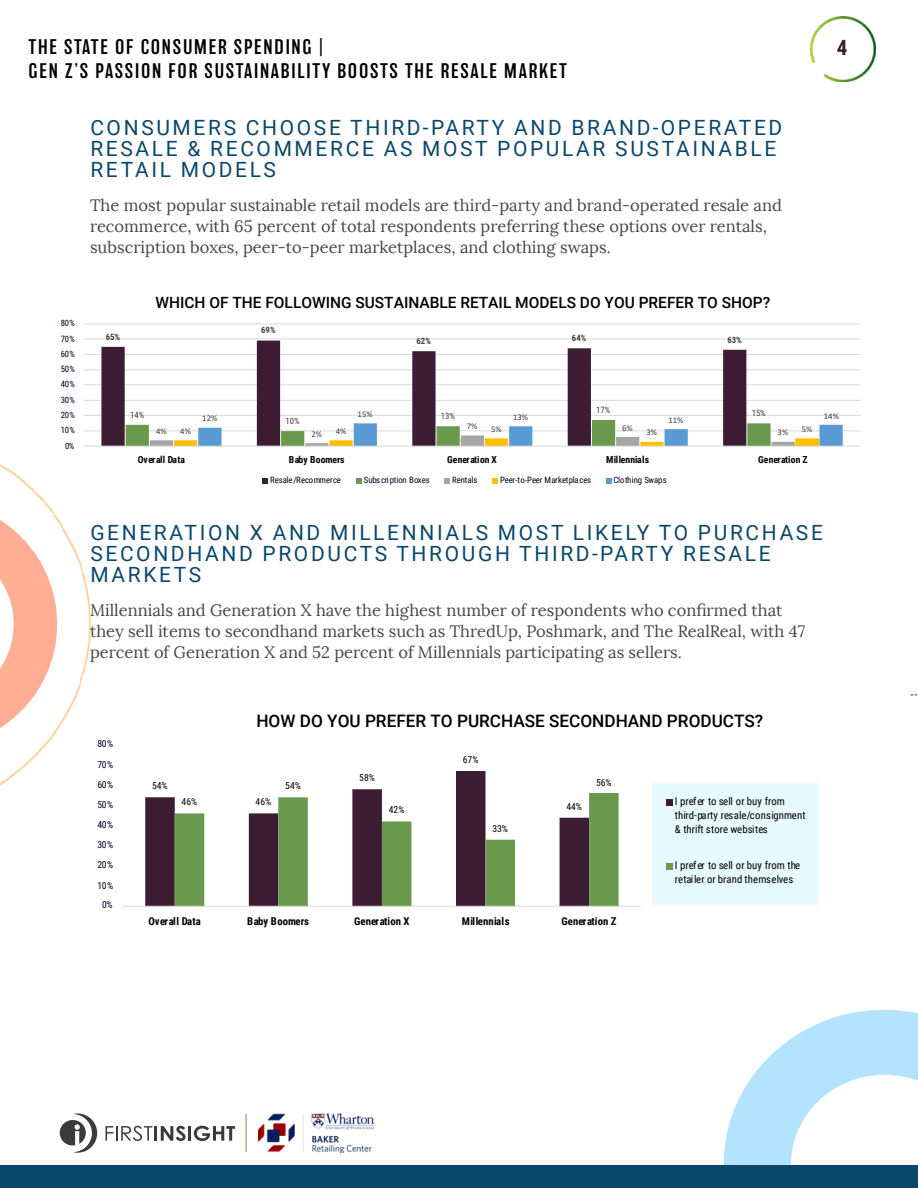
<style>
.page{position:relative;width:918px;height:1188px;background:#fff}
.page>*{position:absolute;margin:0;border:0;box-sizing:border-box;transform-origin:0 0}
.t1{font:21px/21px "Roboto";letter-spacing:.125em;color:#0b476b}
.t2{font:700 21px "Roboto Condensed";color:#3a1c32}
.t3{font:300 19.5px/24px "Balboa";letter-spacing:.09em;color:#000}
.t4{font:500 17.1px "Roboto";color:#000}
.t5{font:16.5px/21px "Lora";color:#48484a}
.t6{font:500 15.45px "Roboto";color:#000}
.t7{font:10.8px/14.2px "Roboto Condensed";letter-spacing:.005em;color:#000}
.t8{font:700 10.8px "Roboto Condensed";letter-spacing:.01em;color:#000}
.t9{font:700 9.75px "Roboto Condensed";letter-spacing:.01em;color:#000}
.t10{font:9.6px "Roboto Condensed";color:#000}
.t11{font:9.6px "Roboto Condensed";letter-spacing:-.05em;color:#020121}
.t12{font:8.7px "Roboto Condensed";letter-spacing:-.015em;color:#020121}
.t13{font:8.7px "Calibri";color:#404040}
.t14{font:700 8.7px "Roboto Condensed";color:#404040}
.t15{font:8.7px "Roboto Condensed";color:#404040}
</style>
<div class="page">
<svg style="left:724px;top:1010px;width:194px;height:155px"></svg>
<img style="left:810px;top:16px;width:65px;height:66px">
<svg style="left:106px;top:1126px;width:46px;height:15px"></svg>
<hr style="left:154px;top:1126px;width:3px;height:15px;background:#000">
<svg style="left:161px;top:1126px;width:25px;height:15px"></svg>
<hr style="left:188px;top:1126px;width:3px;height:15px;background:#000">
<svg style="left:194px;top:1126px;width:41px;height:15px"></svg>
<svg style="left:60px;top:1113px;width:37px;height:40px"></svg>
<img style="left:258px;top:1113px;width:115px;height:39px">
<hr style="left:246px;top:1114px;width:1px;height:38px;background:#69984d">
<img style="left:0;top:775px;width:15px;height:9px">
<img style="left:11px;top:766px;width:15px;height:9px">
<img style="left:23px;top:757px;width:12px;height:9px">
<img style="left:33px;top:748px;width:11px;height:9px">
<img style="left:58px;top:719px;width:6px;height:10px">
<img style="left:62px;top:703px;width:9px;height:17px">
<img style="left:71px;top:676px;width:10px;height:31px">
<img style="left:81px;top:565px;width:10px;height:118px">
<img style="left:71px;top:542px;width:10px;height:27px">
<img style="left:62px;top:527px;width:10px;height:20px">
<img style="left:58px;top:519px;width:5px;height:10px">
<img style="left:35px;top:491px;width:9px;height:10px">
<img style="left:25px;top:481px;width:10px;height:13px">
<img style="left:16px;top:474px;width:9px;height:10px">
<img style="left:7px;top:467px;width:9px;height:10px">
<img style="left:0;top:464px;width:7px;height:7px">
<svg style="left:0;top:501px;width:58px;height:246px"></svg>
<div style="left:0;top:1165px;width:918px;height:23px;background:#0b476b"></div>
<div style="left:652px;top:783px;width:167px;height:121px;background:#e8faff"></div>
<svg style="left:145px;top:771px;width:341px;height:135px"></svg>
<svg style="left:175px;top:793px;width:444px;height:113px"></svg>
<hr style="left:123px;top:906px;width:518px;height:1px;background:#d9d9d9">
<svg style="left:666px;top:799px;width:6px;height:6px"></svg>
<svg style="left:666px;top:863px;width:6px;height:6px"></svg>
<hr style="left:84px;top:431px;width:777px;height:1px;background:#d9d9d9">
<hr style="left:84px;top:415px;width:777px;height:1px;background:#d9d9d9">
<hr style="left:84px;top:400px;width:777px;height:1px;background:#d9d9d9">
<hr style="left:84px;top:385px;width:777px;height:1px;background:#d9d9d9">
<hr style="left:84px;top:370px;width:777px;height:1px;background:#d9d9d9">
<hr style="left:84px;top:354px;width:777px;height:1px;background:#d9d9d9">
<hr style="left:84px;top:339px;width:777px;height:1px;background:#d9d9d9">
<hr style="left:84px;top:324px;width:777px;height:1px;background:#d9d9d9">
<svg style="left:101px;top:341px;width:645px;height:105px"></svg>
<svg style="left:126px;top:420px;width:717px;height:26px"></svg>
<hr style="left:84px;top:446px;width:777px;height:1px;background:#d9d9d9">
<svg style="left:263px;top:478px;width:5px;height:5px"></svg>
<svg style="left:356px;top:478px;width:5px;height:5px"></svg>
<svg style="left:445px;top:478px;width:5px;height:5px"></svg>
<svg style="left:493px;top:478px;width:5px;height:5px"></svg>
<svg style="left:606px;top:478px;width:5px;height:5px"></svg>
<p class="t3" style="left:28px;top:35px;width:540px">THE STATE OF CONSUMER SPENDING |<br>GEN Z’S PASSION FOR SUSTAINABILITY BOOSTS THE RESALE MARKET</p>
<p class="t2" style="left:837px;top:32px;width:12px">4</p>
<p class="t1" style="left:90px;top:116px;width:694px">CONSUMERS CHOOSE THIRD-PARTY AND BRAND-OPERATED<br>RESALE &amp; RECOMMERCE AS MOST POPULAR SUSTAINABLE<br>RETAIL MODELS</p>
<p class="t5" style="left:90px;top:195px;width:693px">The most popular sustainable retail models are third-party and brand-operated resale and recommerce, with 65 percent of total respondents preferring these options over rentals, subscription boxes, peer-to-peer marketplaces, and clothing swaps.</p>
<p class="t12" style="left:61px;top:317px;width:16px">80%</p>
<p class="t12" style="left:61px;top:332px;width:16px">70%</p>
<p class="t12" style="left:61px;top:347px;width:16px">60%</p>
<p class="t12" style="left:61px;top:363px;width:16px">50%</p>
<p class="t12" style="left:61px;top:378px;width:16px">40%</p>
<p class="t12" style="left:61px;top:393px;width:16px">30%</p>
<p class="t12" style="left:61px;top:409px;width:16px">20%</p>
<p class="t12" style="left:61px;top:424px;width:16px">10%</p>
<p class="t12" style="left:65px;top:439px;width:11px">0%</p>
<p class="t14" style="left:106px;top:330px;width:16px">65%</p>
<p class="t6" style="left:155px;top:291px;width:616px">WHICH OF THE FOLLOWING SUSTAINABLE RETAIL MODELS DO YOU PREFER TO SHOP?</p>
<p class="t14" style="left:261px;top:324px;width:16px">69%</p>
<p class="t14" style="left:417px;top:335px;width:16px">62%</p>
<p class="t14" style="left:572px;top:332px;width:16px">64%</p>
<p class="t14" style="left:727px;top:333px;width:16px">63%</p>
<p class="t15" style="left:130px;top:408px;width:16px">14%</p>
<p class="t15" style="left:596px;top:404px;width:16px">17%</p>
<p class="t15" style="left:752px;top:407px;width:16px">15%</p>
<p class="t13" style="left:358px;top:408px;width:17px">15%</p>
<p class="t13" style="left:513px;top:411px;width:17px">13%</p>
<p class="t13" style="left:668px;top:414px;width:17px">11%</p>
<p class="t15" style="left:441px;top:410px;width:16px">13%</p>
<p class="t13" style="left:202px;top:412px;width:17px">12%</p>
<p class="t15" style="left:286px;top:415px;width:16px">10%</p>
<p class="t13" style="left:467px;top:420px;width:12px">7%</p>
<p class="t13" style="left:622px;top:422px;width:12px">6%</p>
<p class="t13" style="left:491px;top:423px;width:12px">5%</p>
<p class="t13" style="left:156px;top:425px;width:12px">4%</p>
<p class="t13" style="left:311px;top:428px;width:12px">2%</p>
<p class="t13" style="left:180px;top:425px;width:12px">4%</p>
<p class="t13" style="left:336px;top:425px;width:12px">4%</p>
<p class="t13" style="left:778px;top:427px;width:12px">3%</p>
<p class="t13" style="left:646px;top:427px;width:12px">3%</p>
<p class="t13" style="left:802px;top:423px;width:12px">5%</p>
<p class="t9" style="left:138px;top:452px;width:49px">Overall Data</p>
<p class="t9" style="left:289px;top:452px;width:57px">Baby Boomers</p>
<p class="t9" style="left:447px;top:452px;width:51px">Generation X</p>
<p class="t9" style="left:606px;top:452px;width:45px">Millennials</p>
<p class="t9" style="left:758px;top:452px;width:51px">Generation Z</p>
<p class="t12" style="left:270px;top:474px;width:72px">Resale/Recommerce</p>
<p class="t12" style="left:364px;top:474px;width:67px">Subscription Boxes</p>
<p class="t12" style="left:452px;top:474px;width:27px">Rentals</p>
<p class="t12" style="left:500px;top:474px;width:93px">Peer-to-Peer Marketplaces</p>
<p class="t12" style="left:613px;top:474px;width:55px">Clothing Swaps</p>
<p class="t13" style="left:824px;top:410px;width:17px">14%</p>
<p class="t1" style="left:90px;top:521px;width:734px">GENERATION X AND MILLENNIALS MOST LIKELY TO PURCHASE<br>SECONDHAND PRODUCTS THROUGH THIRD-PARTY RESALE<br>MARKETS</p>
<p class="t5" style="left:90px;top:600px;width:717px">Millennials and Generation X have the highest number of respondents who confirmed that they sell items to secondhand markets such as ThredUp, Poshmark, and The RealReal, with 47 percent of Generation X and 52 percent of Millennials participating as sellers.</p>
<p class="t11" style="left:98px;top:737px;width:17px">80%</p>
<p class="t11" style="left:98px;top:758px;width:17px">70%</p>
<p class="t11" style="left:98px;top:778px;width:17px">60%</p>
<p class="t11" style="left:98px;top:798px;width:17px">50%</p>
<p class="t11" style="left:98px;top:818px;width:17px">40%</p>
<p class="t11" style="left:98px;top:838px;width:17px">30%</p>
<p class="t11" style="left:98px;top:858px;width:17px">20%</p>
<p class="t11" style="left:98px;top:878px;width:17px">10%</p>
<p class="t11" style="left:102px;top:898px;width:12px">0%</p>
<p class="t4" style="left:256px;top:709px;width:508px">HOW DO YOU PREFER TO PURCHASE SECONDHAND PRODUCTS?</p>
<p class="t10" style="left:152px;top:779px;width:17px">54%</p>
<p class="t10" style="left:182px;top:795px;width:17px">46%</p>
<p class="t10" style="left:256px;top:795px;width:17px">46%</p>
<p class="t10" style="left:285px;top:779px;width:17px">54%</p>
<p class="t10" style="left:359px;top:771px;width:17px">58%</p>
<p class="t10" style="left:389px;top:803px;width:17px">42%</p>
<p class="t10" style="left:463px;top:753px;width:17px">67%</p>
<p class="t10" style="left:492px;top:822px;width:17px">33%</p>
<p class="t10" style="left:566px;top:800px;width:17px">44%</p>
<p class="t10" style="left:596px;top:775px;width:17px">56%</p>
<p class="t8" style="left:148px;top:913px;width:54px">Overall Data</p>
<p class="t8" style="left:247px;top:913px;width:63px">Baby Boomers</p>
<p class="t8" style="left:354px;top:913px;width:57px">Generation X</p>
<p class="t8" style="left:462px;top:913px;width:49px">Millennials</p>
<p class="t8" style="left:561px;top:913px;width:57px">Generation Z</p>
<p class="t7" style="left:675px;top:793px;width:132px">I prefer to sell or buy from third-party resale/consignment &amp; thrift store websites</p>
<p class="t7" style="left:675px;top:857px;width:127px">I prefer to sell or buy from the retailer or brand themselves</p>
</div>
